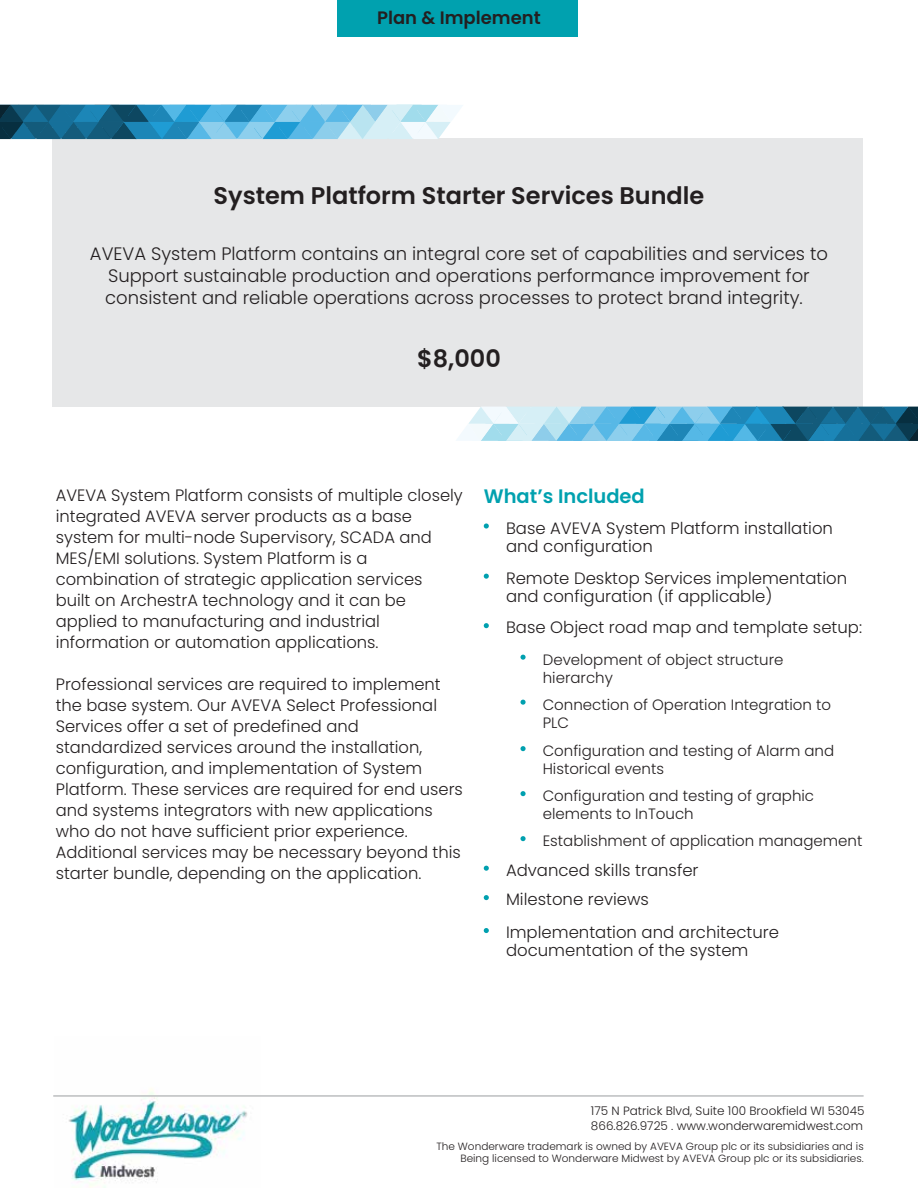
<style>
.page{position:relative;width:918px;height:1188px;background:#fff}
.page>*{position:absolute;margin:0;border:0;box-sizing:border-box;transform-origin:0 0}
.t1{font:600 24px "Poppins";color:#231f20}
.t2{font:600 19.5px "Poppins";color:#00a1af}
.t3{font:300 18px/21.6px "Poppins";color:#231f20;text-align:center}
.t4{font:600 18px "Poppins";color:#231f20}
.t5{font:300 16.5px/21px "Poppins";color:#231f20}
.t6{font:300 15px/18px "Poppins";color:#231f20}
.t7{font:300 12px/15px "Poppins";color:#231f20}
.t8{font:300 10.5px/12px "Poppins";color:#231f20;text-align:right}
</style>
<div class="page">
<img style="left:68px;top:1089px;width:179px;height:99px">
<div style="left:337px;top:0;width:240px;height:36px;background:#00a1af"></div>
<svg style="left:484px;top:523px;width:5px;height:6px"></svg>
<svg style="left:484px;top:574px;width:5px;height:5px"></svg>
<svg style="left:484px;top:623px;width:5px;height:5px"></svg>
<svg style="left:520px;top:655px;width:6px;height:5px"></svg>
<svg style="left:520px;top:700px;width:6px;height:5px"></svg>
<svg style="left:520px;top:746px;width:6px;height:5px"></svg>
<svg style="left:520px;top:791px;width:6px;height:5px"></svg>
<svg style="left:520px;top:836px;width:6px;height:5px"></svg>
<svg style="left:484px;top:866px;width:5px;height:5px"></svg>
<svg style="left:484px;top:895px;width:5px;height:5px"></svg>
<svg style="left:484px;top:928px;width:5px;height:5px"></svg>
<div style="left:52px;top:138px;width:811px;height:269px;background:#e6e7e8"></div>
<hr style="left:53px;top:1095px;width:811px;height:2px;background:#bcbec0">
<svg style="left:0;top:105px;width:463px;height:34px;background:#5da5c5"></svg>
<svg style="left:457px;top:407px;width:461px;height:34px;background:#5da5c6"></svg>
<p class="t4" style="left:377px;top:8px;width:165px">Plan &amp; Implement</p>
<h1 class="t1" style="left:214px;top:182px;width:492px">System Platform Starter Services Bundle</h1>
<p class="t3" style="left:90px;top:243px;width:740px">AVEVA System Platform contains an integral core set of capabilities and services to<br>Support sustainable production and operations performance improvement for consistent and reliable operations across processes to protect brand integrity.</p>
<h1 class="t1" style="left:417px;top:345px;width:85px">$8,000</h1>
<p class="t5" style="left:56px;top:485px;width:409px">AVEVA System Platform consists of multiple closely integrated AVEVA server products as a base system for multi-node Supervisory, SCADA and MES/EMI solutions. System Platform is a combination of strategic application services<br>built on ArchestrA technology and it can be applied to manufacturing and industrial information or automation applications.</p>
<p class="t5" style="left:56px;top:674px;width:409px">Professional services are required to implement the base system. Our AVEVA Select Professional Services offer a set of predefined and standardized services around the installation, configuration, and implementation of System Platform. These services are required for end users and systems integrators with new applications who do not have sufficient prior experience.<br>Additional services may be necessary beyond this starter bundle, depending on the application.</p>
<p class="t2" style="left:484px;top:485px;width:163px">What’s Included</p>
<p class="t5" style="left:506px;top:519px;width:329px;line-height:18px">Base AVEVA System Platform installation and configuration</p>
<p class="t5" style="left:506px;top:569px;width:343px;line-height:18px">Remote Desktop Services implementation and configuration (if applicable)</p>
<p class="t5" style="left:506px;top:617px;width:358px">Base Object road map and template setup:</p>
<p class="t6" style="left:543px;top:651px;width:242px">Development of object structure hierarchy</p>
<p class="t6" style="left:543px;top:695px;width:290px">Connection of Operation Integration to<br>PLC</p>
<p class="t6" style="left:543px;top:742px;width:293px">Configuration and testing of Alarm and<br>Historical events</p>
<p class="t6" style="left:543px;top:787px;width:273px">Configuration and testing of graphic elements to InTouch</p>
<p class="t6" style="left:543px;top:832px;width:321px">Establishment of application management</p>
<p class="t5" style="left:506px;top:855px;width:194px;line-height:29.4px">Advanced skills transfer<br>Milestone reviews</p>
<p class="t5" style="left:506px;top:923px;width:275px;line-height:18px">Implementation and architecture documentation of the system</p>
<p class="t7" style="left:591px;top:1104px;width:275px">175 N Patrick Blvd, Suite 100 Brookfield WI 53045<br>866.826.9725 . www.wonderwaremidwest.com</p>
<p class="t8" style="left:436px;top:1141px;width:429px">The Wonderware trademark is owned by AVEVA Group plc or its subsidiaries and is<br>Being licensed to Wonderware Midwest by AVEVA Group plc or its subsidiaries.</p>
</div>
